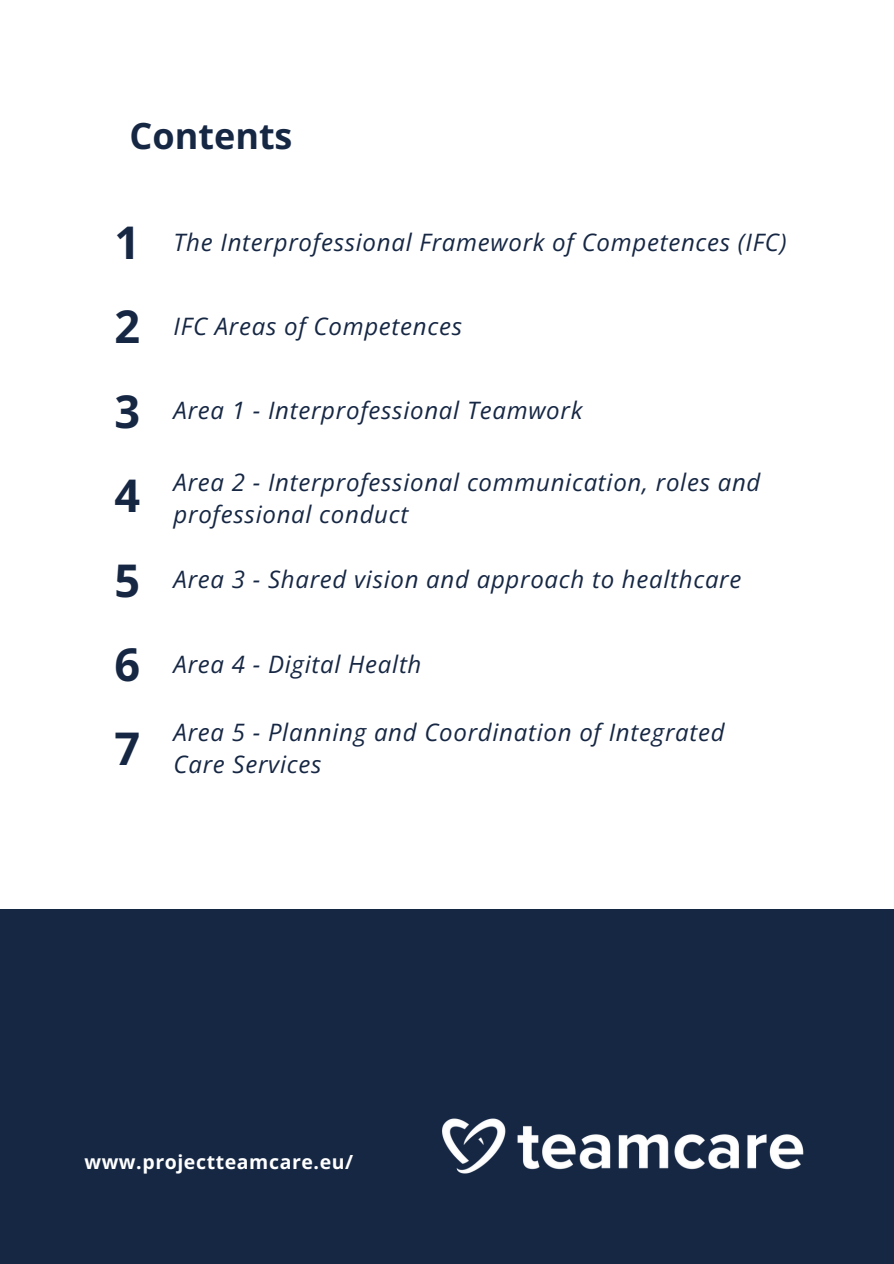
<style>
.page{position:relative;width:894px;height:1264px;background:#fff}
.page>*{position:absolute;margin:0;border:0;box-sizing:border-box;transform-origin:0 0}
.t1{font:700 45px/84px "Open Sans";color:#162744}
.t2{font:700 36px "Open Sans";color:#162744}
.t3{font:italic 24px/32.7px "Open Sans";letter-spacing:.03em;color:#162744}
.t4{font:700 19.5px "Open Sans";letter-spacing:.03em;color:#fff}
.s1{font-weight:700;font-style:normal;font-size:45px}
</style>
<div class="page">
<div style="left:0;top:909px;width:893px;height:354px;background:#162744"></div>
<img style="left:442px;top:1118px;width:362px;height:55px">
<h2 class="t2" style="left:129px;top:110px;width:164px">Contents</h2>
<h1 class="t1" style="left:115px;top:200px;width:27px">1<br>2</h1>
<p class="t3" style="left:173px;top:225px;width:614px">The Interprofessional Framework of Competences (IFC)</p>
<p class="t3" style="left:173px;top:309px;width:290px">IFC Areas of Competences</p>
<p class="t3" style="left:115px;top:393px;width:469px"><span class="s1">3</span> Area 1 - Interprofessional Teamwork</p>
<h1 class="t1" style="left:115px;top:452px;width:27px">4</h1>
<p class="t3" style="left:173px;top:465px;width:588px">Area 2 - Interprofessional communication, roles and professional conduct</p>
<p class="t3" style="left:115px;top:562px;width:628px"><span class="s1">5</span> Area 3 - Shared vision and approach to healthcare</p>
<p class="t3" style="left:115px;top:647px;width:308px"><span class="s1">6</span> Area 4 - Digital Health</p>
<h1 class="t1" style="left:115px;top:706px;width:27px">7</h1>
<p class="t3" style="left:173px;top:715px;width:552px">Area 5 - Planning and Coordination of Integrated<br>Care Services</p>
<p class="t4" style="left:84px;top:1148px;width:270px">www.projectteamcare.eu/</p>
</div>
